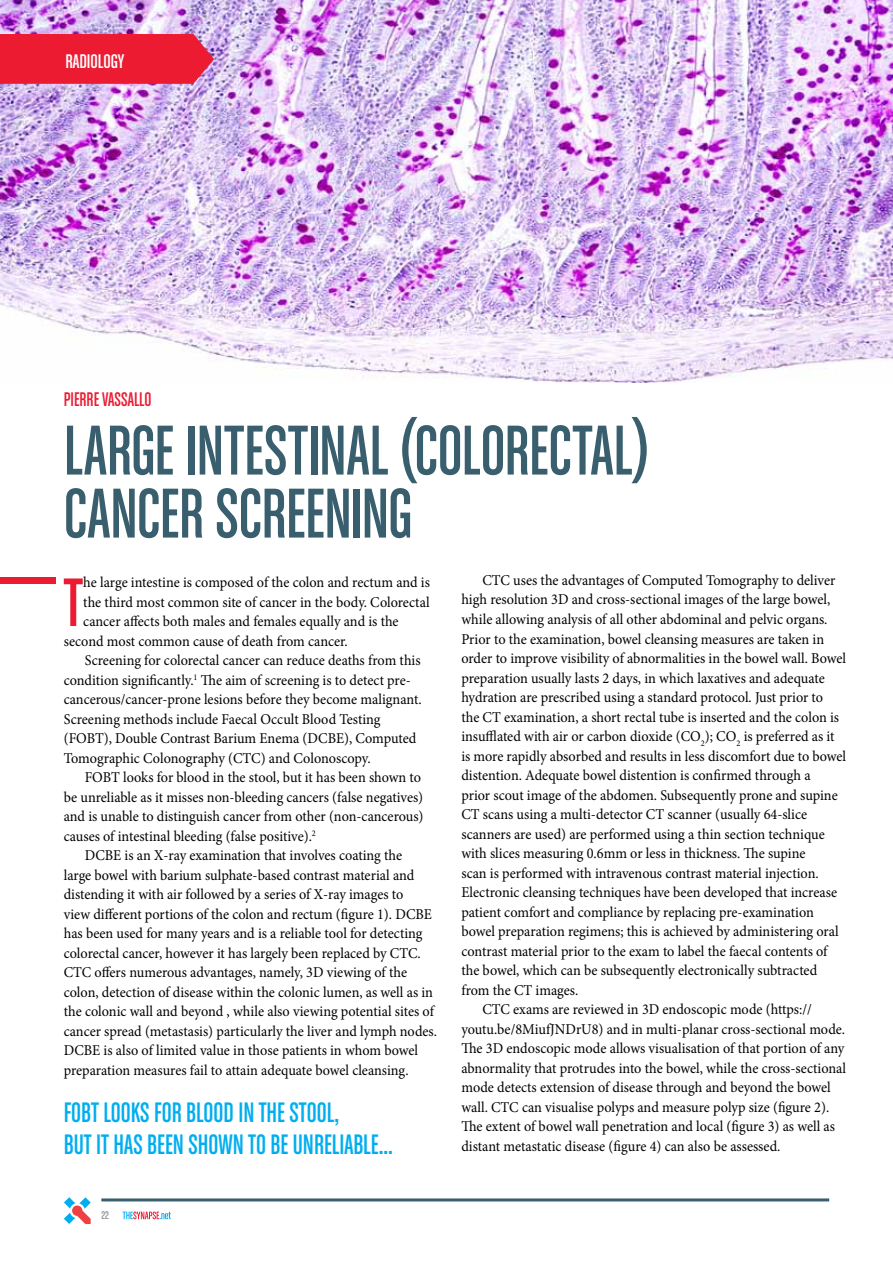
<style>
.page{position:relative;width:893px;height:1263px;background:#fff}
.page>*{position:absolute;margin:0;border:0;box-sizing:border-box;transform-origin:0 0}
.t1{font:75px/63px "Chalet Comprime Cologne Sixty";letter-spacing:-.005em;color:#395f6f;scale:.95 1}
.t2{font:72.9px "Chalet Comprime Cologne Eighty";color:#ed1b32;scale:.95 1}
.t3{font:30px/31.5px "Chalet Comprime Cologne Eighty";color:#00aeef;scale:.95 1}
.t4{font:21px "Chalet Comprime Cologne Eighty";color:#ed1b32;scale:.95 1}
.t5{font:21px "Chalet Comprime Cologne Sixty";color:#fff}
.t6{font:15px "Minion Pro";color:#000;scale:.95 1}
.t7{font:12px "Chalet Comprime Cologne Sixty";color:#939598}
</style>
<div class="page">
<img style="left:0;top:0;width:893px;height:383px">
<div style="left:0;top:34px;width:214px;height:50px;background:#ed1b32"></div>
<div style="left:0;top:577px;width:55px;height:7px;background:#ed1b32"></div>
<svg style="left:123px;top:1211px;width:48px;height:8px"></svg>
<hr style="left:101px;top:1198px;width:728px;height:3px;background:#395f6f">
<svg style="left:64px;top:1197px;width:27px;height:27px"></svg>
<h3 class="t5" style="left:65px;top:49px;width:60px">RADIOLOGY</h3>
<h3 class="t4" style="left:64px;top:388px;width:94px">PIERRE VASSALLO</h3>
<h1 class="t1" style="left:64px;top:418px;width:618px">LARGE INTESTINAL (COLORECTAL)<br>CANCER SCREENING</h1>
<h2 class="t2" style="left:64px;top:562px;width:21px">T</h2>
<p class="t6" style="left:83px;top:572px;width:366px">he large intestine is composed of the colon and rectum and is</p>
<p class="t6" style="left:83px;top:592px;width:366px">the third most common site of cancer in the body. Colorectal</p>
<p class="t6" style="left:83px;top:611px;width:333px">cancer affects both males and females equally and is the</p>
<p class="t6" style="left:64px;top:631px;width:301px">second most common cause of death from cancer.</p>
<p class="t6" style="left:85px;top:650px;width:355px">Screening for colorectal cancer can reduce deaths from this</p>
<p class="t6" style="left:64px;top:670px;width:367px">condition significantly.<sup>1</sup> The aim of screening is to detect pre-</p>
<p class="t6" style="left:64px;top:689px;width:378px">cancerous/cancer-prone lesions before they become malignant.</p>
<p class="t6" style="left:64px;top:709px;width:335px">Screening methods include Faecal Occult Blood Testing</p>
<p class="t6" style="left:64px;top:728px;width:373px">(FOBT), Double Contrast Barium Enema (DCBE), Computed</p>
<p class="t6" style="left:64px;top:748px;width:324px">Tomographic Colonography (CTC) and Colonoscopy.</p>
<p class="t6" style="left:85px;top:767px;width:356px">FOBT looks for blood in the stool, but it has been shown to</p>
<p class="t6" style="left:64px;top:787px;width:380px">be unreliable as it misses non-bleeding cancers (false negatives)</p>
<p class="t6" style="left:64px;top:806px;width:380px">and is unable to distinguish cancer from other (non-cancerous)</p>
<p class="t6" style="left:64px;top:826px;width:267px">causes of intestinal bleeding (false positive).<sup>2</sup></p>
<p class="t6" style="left:85px;top:845px;width:336px">DCBE is an X-ray examination that involves coating the</p>
<p class="t6" style="left:64px;top:865px;width:371px">large bowel with barium sulphate-based contrast material and</p>
<p class="t6" style="left:64px;top:884px;width:359px">distending it with air followed by a series of X-ray images to</p>
<p class="t6" style="left:64px;top:904px;width:389px">view different portions of the colon and rectum (figure 1). DCBE</p>
<p class="t6" style="left:64px;top:923px;width:379px">has been used for many years and is a reliable tool for detecting</p>
<p class="t6" style="left:64px;top:943px;width:377px">colorectal cancer, however it has largely been replaced by CTC.</p>
<p class="t6" style="left:64px;top:962px;width:363px">CTC offers numerous advantages, namely, 3D viewing of the</p>
<p class="t6" style="left:64px;top:982px;width:390px">colon, detection of disease within the colonic lumen, as well as in</p>
<p class="t6" style="left:64px;top:1001px;width:391px">the colonic wall and beyond , while also viewing potential sites of</p>
<p class="t6" style="left:64px;top:1021px;width:394px">cancer spread (metastasis) particularly the liver and lymph nodes.</p>
<p class="t6" style="left:64px;top:1040px;width:374px">DCBE is also of limited value in those patients in whom bowel</p>
<p class="t6" style="left:64px;top:1060px;width:364px">preparation measures fail to attain adequate bowel cleansing.</p>
<h3 class="t3" style="left:64px;top:1096px;width:348px">FOBT LOOKS FOR BLOOD IN THE STOOL,<br>BUT IT HAS BEEN SHOWN TO BE UNRELIABLE...</h3>
<p class="t7" style="left:101px;top:1209px;width:9px">22</p>
<p class="t6" style="left:482px;top:570px;width:373px">CTC uses the advantages of Computed Tomography to deliver</p>
<p class="t6" style="left:461px;top:590px;width:390px">high resolution 3D and cross-sectional images of the large bowel,</p>
<p class="t6" style="left:461px;top:609px;width:387px">while allowing analysis of all other abdominal and pelvic organs.</p>
<p class="t6" style="left:461px;top:629px;width:383px">Prior to the examination, bowel cleansing measures are taken in</p>
<p class="t6" style="left:461px;top:648px;width:407px">order to improve visibility of abnormalities in the bowel wall. Bowel</p>
<p class="t6" style="left:461px;top:668px;width:384px">preparation usually lasts 2 days, in which laxatives and adequate</p>
<p class="t6" style="left:461px;top:687px;width:382px">hydration are prescribed using a standard protocol. Just prior to</p>
<p class="t6" style="left:461px;top:707px;width:399px">the CT examination, a short rectal tube is inserted and the colon is</p>
<p class="t6" style="left:461px;top:726px;width:394px">insufflated with air or carbon dioxide (CO<sub>2</sub>); CO<sub>2</sub> is preferred as it</p>
<p class="t6" style="left:461px;top:746px;width:407px">is more rapidly absorbed and results in less discomfort due to bowel</p>
<p class="t6" style="left:461px;top:765px;width:369px">distention. Adequate bowel distention is confirmed through a</p>
<p class="t6" style="left:461px;top:785px;width:398px">prior scout image of the abdomen. Subsequently prone and supine</p>
<p class="t6" style="left:461px;top:804px;width:365px">CT scans using a multi-detector CT scanner (usually 64-slice</p>
<p class="t6" style="left:461px;top:824px;width:384px">scanners are used) are performed using a thin section technique</p>
<p class="t6" style="left:461px;top:843px;width:364px">with slices measuring 0.6mm or less in thickness. The supine</p>
<p class="t6" style="left:461px;top:863px;width:378px">scan is performed with intravenous contrast material injection.</p>
<p class="t6" style="left:461px;top:882px;width:397px">Electronic cleansing techniques have been developed that increase</p>
<p class="t6" style="left:461px;top:902px;width:373px">patient comfort and compliance by replacing pre-examination</p>
<p class="t6" style="left:461px;top:921px;width:399px">bowel preparation regimens; this is achieved by administering oral</p>
<p class="t6" style="left:461px;top:941px;width:387px">contrast material prior to the exam to label the faecal contents of</p>
<p class="t6" style="left:461px;top:960px;width:376px">the bowel, which can be subsequently electronically subtracted</p>
<p class="t6" style="left:461px;top:980px;width:125px">from the CT images.</p>
<p class="t6" style="left:482px;top:999px;width:348px">CTC exams are reviewed in 3D endoscopic mode (https://</p>
<p class="t6" style="left:461px;top:1019px;width:405px">youtu.be/8MiufJNDrU8) and in multi-planar cross-sectional mode.</p>
<p class="t6" style="left:461px;top:1038px;width:405px">The 3D endoscopic mode allows visualisation of that portion of any</p>
<p class="t6" style="left:461px;top:1058px;width:407px">abnormality that protrudes into the bowel, while the cross-sectional</p>
<p class="t6" style="left:461px;top:1077px;width:390px">mode detects extension of disease through and beyond the bowel</p>
<p class="t6" style="left:461px;top:1097px;width:389px">wall. CTC can visualise polyps and measure polyp size (figure 2).</p>
<p class="t6" style="left:461px;top:1116px;width:395px">The extent of bowel wall penetration and local (figure 3) as well as</p>
<p class="t6" style="left:461px;top:1136px;width:337px">distant metastatic disease (figure 4) can also be assessed.</p>
</div>
